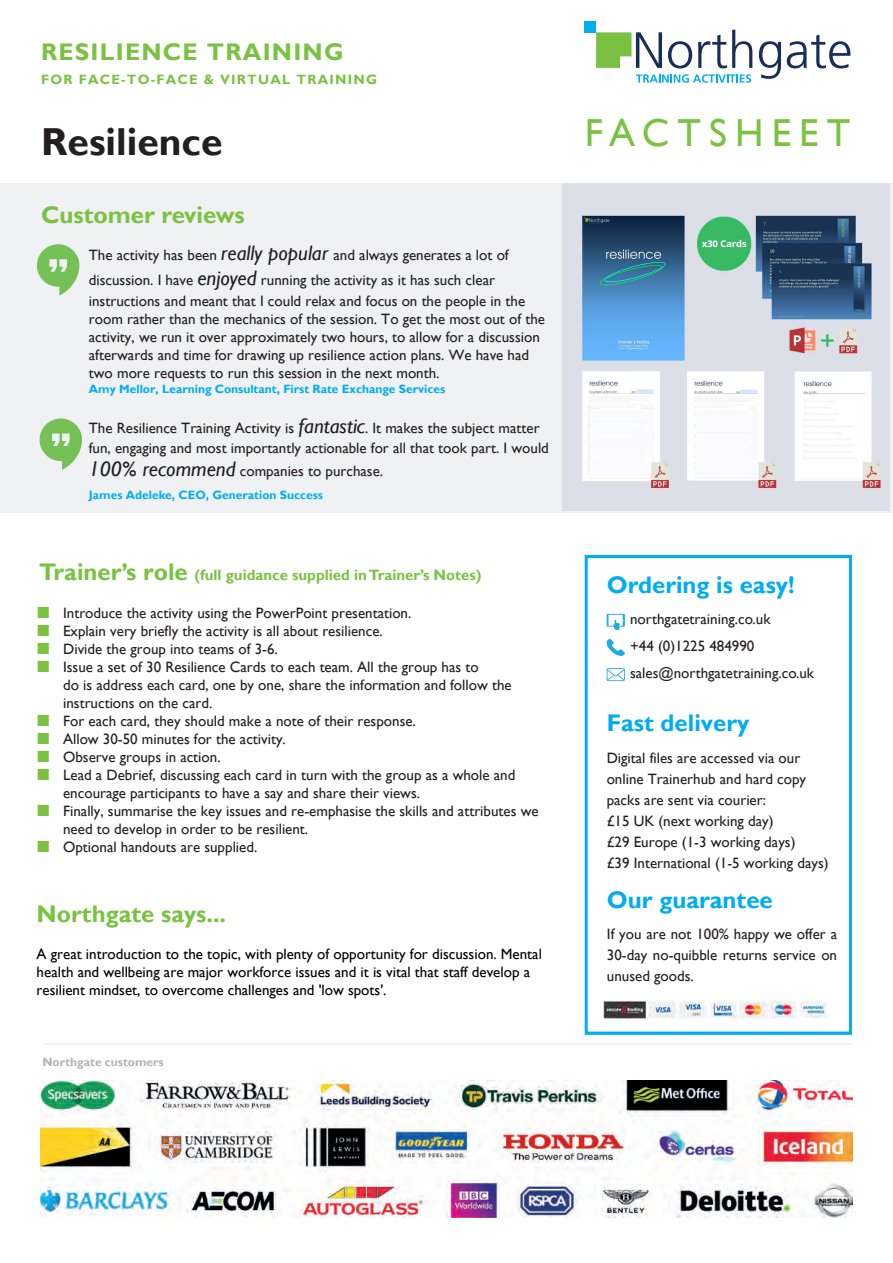
<style>
.page{position:relative;width:893px;height:1263px;background:#fff}
.page>*{position:absolute;margin:0;border:0;box-sizing:border-box;transform-origin:0 0}
.t1{font:700 39px "Gill Sans";color:#231f20}
.t2{font:39px "Gill Sans";letter-spacing:.21em;color:#7ac242}
.Bullet_Lists{font:700 24px "Gill Sans";color:#00adf0}
.t3{font:700 24px "Gill Sans";color:#7ac242}
.t4{font:700 24px "Gill Sans";letter-spacing:.05em;color:#7ac242}
.t5{font:24px/18px "Arial";color:#7ac242}
.Bullet_Lists-2{font:15px/18px "Gill Sans";color:#231f20}
.t6{font:15px/18px "Gill Sans";color:#000}
.t7{font:700 15px "Gill Sans";color:#7ac242}
.t8{font:700 13.5px "Gill Sans";letter-spacing:.09em;color:#7ac242}
.t9{font:700 12px "Gill Sans";color:#00adf0}
.t10{font:700 12px "Gill Sans";color:#b2b3b7}
.s1{font-style:italic;font-size:21px}
.s2{font-size:24px}
.s3{font-family:"Arial";font-size:24px;color:#7ac242}
</style>
<div class="page">
<div style="left:585px;top:555px;width:267px;height:480px;border:3px solid #00adf0"></div>
<div style="left:0;top:183px;width:893px;height:329px;background:#f0f1f2"></div>
<img style="left:604px;top:1001px;width:223px;height:17px">
<svg style="left:668px;top:41px;width:24px;height:27px"></svg>
<svg style="left:698px;top:30px;width:54px;height:38px"></svg>
<svg style="left:759px;top:41px;width:22px;height:38px"></svg>
<svg style="left:787px;top:35px;width:63px;height:33px"></svg>
<svg style="left:596px;top:32px;width:66px;height:36px"></svg>
<div style="left:585px;top:21px;width:11px;height:11px;background:#00aeef"></div>
<svg style="left:636px;top:74px;width:115px;height:9px"></svg>
<svg style="left:37px;top:244px;width:42px;height:51px"></svg>
<svg style="left:40px;top:418px;width:42px;height:52px"></svg>
<hr style="left:43px;top:1043px;width:809px;height:2px;background:#dddee0">
<svg style="left:607px;top:639px;width:18px;height:17px"></svg>
<svg style="left:607px;top:668px;width:18px;height:13px"></svg>
<svg style="left:607px;top:614px;width:18px;height:16px"></svg>
<img style="left:41px;top:1081px;width:811px;height:136px">
<img style="left:563px;top:184px;width:326px;height:326px">
<h2 class="t4" style="left:41px;top:38px;width:304px">RESILIENCE TRAINING</h2>
<p class="t8" style="left:41px;top:72px;width:338px">FOR FACE-TO-FACE &amp; VIRTUAL TRAINING</p>
<h1 class="t1" style="left:41px;top:118px;width:183px">Resilience</h1>
<p class="t3" style="left:41px;top:200px;width:205px">Customer reviews</p>
<p class="Bullet_Lists-2" style="left:89px;top:242px;width:421px;line-height:25.2px">The activity has been <span class="s1">really popular</span> and always generates a lot of discussion. I have <span class="s1">enjoyed</span> running the activity as it has such clear</p>
<p class="Bullet_Lists-2" style="left:89px;top:292px;width:458px">instructions and meant that I could relax and focus on the people in the room rather than the mechanics of the session. To get the most out of the activity, we run it over approximately two hours, to allow for a discussion afterwards and time for drawing up resilience action plans. We have had two more requests to run this session in the next month.</p>
<p class="t9" style="left:89px;top:382px;width:358px">Amy Mellor, Learning Consultant, First Rate Exchange Services</p>
<p class="Bullet_Lists-2" style="left:89px;top:418px;width:462px;line-height:20.5px">The Resilience Training Activity is <span class="s1">fantastic</span>. It makes the subject matter fun, engaging and most importantly actionable for all that took part. I would</p>
<p class="Bullet_Lists-2" style="left:89px;top:462px;width:296px"><span class="s1">100% recommend</span> companies to purchase.</p>
<p class="t9" style="left:89px;top:487px;width:236px">James Adeleke, CEO, Generation Success</p>
<p class="t7" style="left:39px;top:566px;width:444px"><span class="s2">Trainer’s role</span> (full guidance supplied in Trainer’s Notes)</p>
<p class="Bullet_Lists-2" style="left:36px;top:604px;width:377px"><span class="s3">■</span> Introduce the activity using the PowerPoint presentation.</p>
<p class="Bullet_Lists-2" style="left:36px;top:622px;width:348px"><span class="s3">■</span> Explain very briefly the activity is all about resilience.</p>
<p class="t5" style="left:36px;top:637px;width:16px">■ ■</p>
<p class="Bullet_Lists-2" style="left:63px;top:640px;width:450px">Divide the group into teams of 3-6.<br>Issue a set of 30 Resilience Cards to each team. All the group has to<br>do is address each card, one by one, share the information and follow the instructions on the card.</p>
<p class="Bullet_Lists-2" style="left:36px;top:712px;width:381px"><span class="s3">■</span> For each card, they should make a note of their response.</p>
<p class="Bullet_Lists-2" style="left:36px;top:730px;width:251px"><span class="s3">■</span> Allow 30-50 minutes for the activity.</p>
<p class="Bullet_Lists-2" style="left:36px;top:748px;width:186px"><span class="s3">■</span> Observe groups in action.</p>
<p class="Bullet_Lists-2" style="left:63px;top:766px;width:454px;text-indent:-27px"><span class="s3">■</span> Lead a Debrief, discussing each card in turn with the group as a whole and encourage participants to have a say and share their views.</p>
<p class="Bullet_Lists-2" style="left:63px;top:802px;width:477px;text-indent:-27px"><span class="s3">■</span> Finally, summarise the key issues and re-emphasise the skills and attributes we need to develop in order to be resilient.</p>
<p class="Bullet_Lists-2" style="left:36px;top:838px;width:223px"><span class="s3">■</span> Optional handouts are supplied.</p>
<p class="t3" style="left:37px;top:900px;width:191px">Northgate says...</p>
<p class="t6" style="left:37px;top:945px;width:507px">A great introduction to the topic, with plenty of opportunity for discussion. Mental health and wellbeing are major workforce issues and it is vital that staff develop a resilient mindset, to overcome challenges and 'low spots'.</p>
<p class="t10" style="left:43px;top:1055px;width:123px">Northgate customers</p>
<p class="t2" style="left:585px;top:111px;width:267px">FACTSHEET</p>
<p class="Bullet_Lists" style="left:607px;top:570px;width:189px">Ordering is easy!</p>
<p class="Bullet_Lists-2" style="left:630px;top:610px;width:142px">northgatetraining.co.uk</p>
<p class="Bullet_Lists-2" style="left:630px;top:637px;width:126px">+44 (0)1225 484990</p>
<p class="Bullet_Lists-2" style="left:630px;top:664px;width:186px">sales@northgatetraining.co.uk</p>
<p class="Bullet_Lists" style="left:607px;top:709px;width:144px">Fast delivery</p>
<p class="Bullet_Lists-2" style="left:607px;top:747px;width:223px;line-height:21px">Digital files are accessed via our online Trainerhub and hard copy packs are sent via courier:<br>£15 UK (next working day)<br>£29 Europe (1-3 working days)<br>£39 International (1-5 working days)</p>
<p class="Bullet_Lists" style="left:607px;top:885px;width:167px">Our guarantee</p>
<p class="Bullet_Lists-2" style="left:607px;top:924px;width:232px;line-height:21px;text-align:justify">If you are not 100% happy we offer a 30-day no-quibble returns service on unused goods.</p>
</div>
